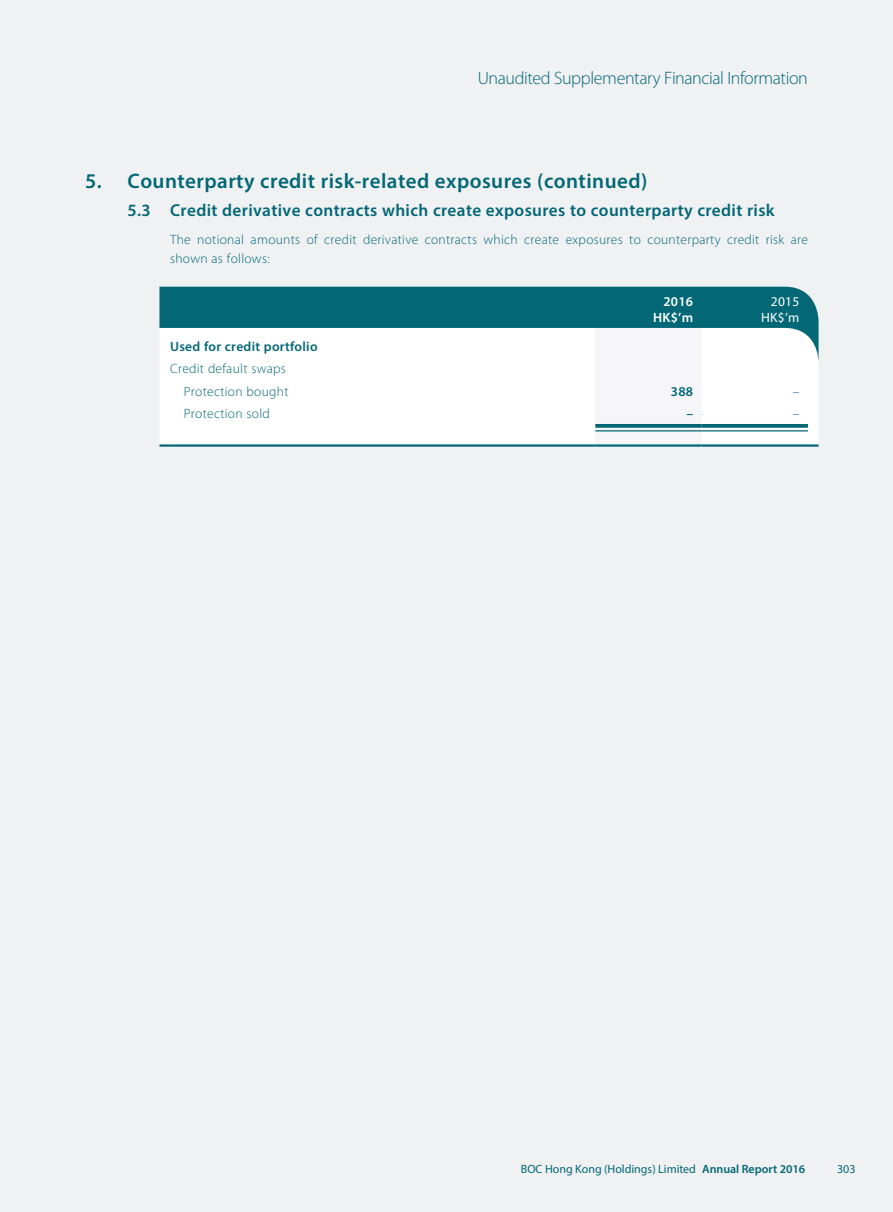
<style>
.page{position:relative;width:893px;height:1212px;background:#eff1f3}
.page>*{position:absolute;margin:0;border:0;box-sizing:border-box;transform-origin:0 0}
.t1{font:600 21px "Myriad Pro";letter-spacing:.02em;color:#036775}
.t2{font:300 18px "Myriad Pro";letter-spacing:-.025em;color:#036775}
.t3{font:600 17.25px "Myriad Pro";letter-spacing:.02em;color:#036775}
.t4{font:300 13.5px/19.5px "Myriad Pro";letter-spacing:.02em;color:#036775}
.t5{font:600 13.5px "Myriad Pro";letter-spacing:.02em;color:#036775}
.t6{font:600 13.5px "Myriad Pro";letter-spacing:.02em;color:#fff}
.t7{font:13.5px "Myriad Pro";letter-spacing:.02em;color:#fff}
.t8{font:12px "Myriad Pro";color:#036775}
.s1{font-weight:600}
</style>
<div class="page">
<svg style="left:160px;top:362px;width:658px;height:82px;fill:#fff"></svg>
<svg style="left:159px;top:444px;width:11px;height:3px"></svg>
<hr style="left:170px;top:444px;width:425px;height:3px;background:#036775">
<hr style="left:595px;top:444px;width:107px;height:3px;background:#036775">
<hr style="left:702px;top:444px;width:106px;height:3px;background:#036775">
<svg style="left:808px;top:444px;width:11px;height:3px"></svg>
<svg style="left:159px;top:287px;width:660px;height:75px;fill:#036775"></svg>
<svg style="left:595px;top:424px;width:107px;height:4px"></svg>
<hr style="left:595px;top:430px;width:107px;height:1px;background:#036775">
<svg style="left:702px;top:424px;width:106px;height:4px"></svg>
<hr style="left:702px;top:430px;width:106px;height:1px;background:#036775">
<h2 class="t2" style="left:478px;top:68px;width:332px">Unaudited Supplementary Financial Information</h2>
<h1 class="t1" style="left:85px;top:167px;width:564px">5. Counterparty credit risk-related exposures (continued)</h1>
<p class="t3" style="left:128px;top:199px;width:649px">5.3 Credit derivative contracts which create exposures to counterparty credit risk</p>
<p class="t4" style="left:170px;top:230px;width:639px">The notional amounts of credit derivative contracts which create exposures to counterparty credit risk are shown as follows:</p>
<p class="t6" style="left:663px;top:292px;width:31px">2016</p>
<p class="t7" style="left:771px;top:293px;width:30px">2015</p>
<p class="t6" style="left:653px;top:309px;width:41px">HK$’m</p>
<p class="t7" style="left:761px;top:309px;width:40px">HK$’m</p>
<p class="t5" style="left:170px;top:338px;width:149px">Used for credit portfolio</p>
<p class="t4" style="left:170px;top:358px;width:120px;line-height:22px;text-align:right">Credit default swaps<br>Protection bought</p>
<p class="t5" style="left:671px;top:382px;width:24px">388</p>
<p class="t4" style="left:793px;top:381px;width:8px">–</p>
<p class="t4" style="left:184px;top:403px;width:87px">Protection sold</p>
<p class="t5" style="left:686px;top:404px;width:8px">–</p>
<p class="t4" style="left:793px;top:403px;width:8px">–</p>
<p class="t8" style="left:521px;top:1161px;width:286px">BOC Hong Kong (Holdings) Limited <span class="s1">Annual Report 2016</span></p>
<p class="t8" style="left:837px;top:1161px;width:20px">303</p>
</div>
